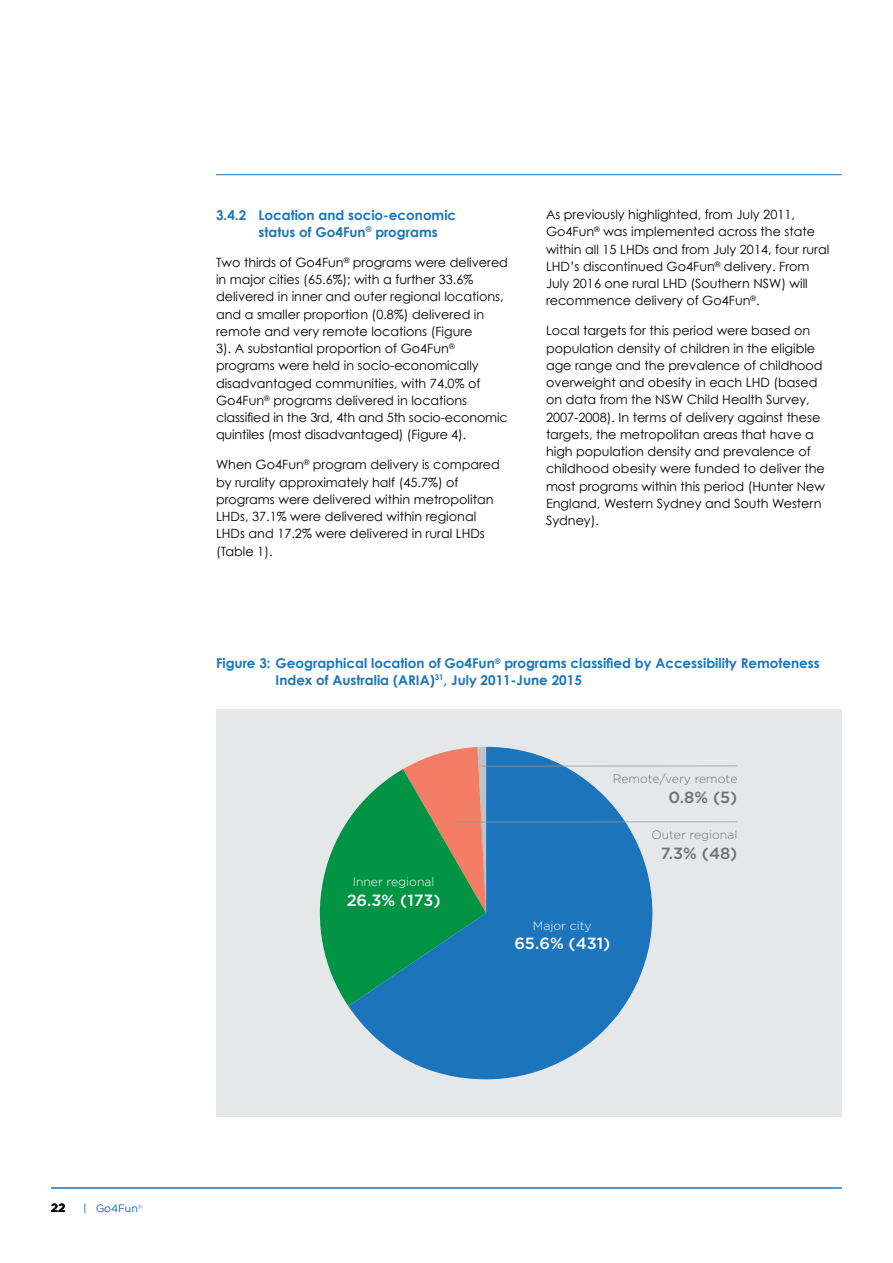
<style>
.page{position:relative;width:893px;height:1263px;background:#fff}
.page>*{position:absolute;margin:0;border:0;box-sizing:border-box;transform-origin:0 0}
.t1{font:500 16.2px "Gotham";color:#fff}
.t2{font:500 16.2px "Gotham";color:#6d6e71}
.t3{font:700 13.5px/17.2px "Century Gothic";color:#1c75bc}
.t4{font:12.75px/17.2px "Century Gothic";color:#000}
.t5{font:300 12.15px "Gotham";color:#6d6e71}
.t6{font:300 12.15px "Gotham";color:#fff}
.t7{font:700 12px "Gotham";color:#000}
.t8{font:300 10.5px "Gotham";color:#1c75bc}
</style>
<div class="page">
<hr style="left:216px;top:174px;width:626px;height:1px;background:#1c75bc">
<div style="left:216px;top:709px;width:626px;height:407px;background:#e6e7e8"></div>
<svg style="left:320px;top:820px;width:28px;height:186px"></svg>
<svg style="left:348px;top:747px;width:304px;height:332px;fill:#1c75bc"></svg>
<hr style="left:456px;top:821px;width:281px;height:2px;background:#939598">
<hr style="left:482px;top:765px;width:255px;height:2px;background:#939598">
<hr style="left:51px;top:1187px;width:791px;height:1px;background:#1c75bc">
<p class="t3" style="left:259px;top:206px;width:199px;text-indent:-43px">3.4.2 Location and socio-economic status of Go4Fun<sup>®</sup> programs</p>
<p class="t4" style="left:216px;top:253px;width:293px">Two thirds of Go4Fun<sup>®</sup> programs were delivered in major cities (65.6%); with a further 33.6% delivered in inner and outer regional locations, and a smaller proportion (0.8%) delivered in remote and very remote locations (Figure<br>3). A substantial proportion of Go4Fun<sup>® </sup>programs were held in socio-economically disadvantaged communities, with 74.0% of Go4Fun<sup>®</sup> programs delivered in locations classified in the 3rd, 4th and 5th socio-economic quintiles (most disadvantaged) (Figure 4).</p>
<p class="t4" style="left:216px;top:456px;width:285px">When Go4Fun<sup>®</sup> program delivery is compared by rurality approximately half (45.7%) of programs were delivered within metropolitan LHDs, 37.1% were delivered within regional LHDs and 17.2% were delivered in rural LHDs (Table 1).</p>
<p class="t4" style="left:546px;top:206px;width:285px">As previously highlighted, from July 2011, Go4Fun<sup>®</sup> was implemented across the state within all 15 LHDs and from July 2014, four rural LHD’s discontinued Go4Fun<sup>®</sup> delivery. From July 2016 one rural LHD (Southern NSW) will recommence delivery of Go4Fun<sup>®</sup>.</p>
<p class="t4" style="left:546px;top:322px;width:280px">Local targets for this period were based on population density of children in the eligible age range and the prevalence of childhood overweight and obesity in each LHD (based on data from the NSW Child Health Survey, 2007-2008). In terms of delivery against these targets, the metropolitan areas that have a high population density and prevalence of childhood obesity were funded to deliver the most programs within this period (Hunter New England, Western Sydney and South Western Sydney).</p>
<p class="t3" style="left:276px;top:655px;width:546px;line-height:16.5px;text-indent:-60px">Figure 3: Geographical location of Go4Fun<sup>®</sup> programs classified by Accessibility Remoteness<br>Index of Australia (ARIA)<sup>31</sup>, July 2011-June 2015</p>
<p class="t5" style="left:613px;top:772px;width:126px">Remote/very remote</p>
<p class="t2" style="left:668px;top:788px;width:70px">0.8% (5)</p>
<p class="t6" style="left:353px;top:875px;width:83px">Inner regional</p>
<p class="t1" style="left:347px;top:891px;width:95px">26.3% (173)</p>
<p class="t6" style="left:533px;top:919px;width:60px">Major city</p>
<p class="t1" style="left:514px;top:934px;width:98px">65.6% (431)</p>
<p class="t5" style="left:651px;top:828px;width:87px">Outer regional</p>
<p class="t2" style="left:661px;top:843px;width:78px">7.3% (48)</p>
<p class="t7" style="left:51px;top:1200px;width:16px">22</p>
<p class="t8" style="left:84px;top:1203px;width:61px">| Go4Fun<sup>®</sup></p>
</div>
